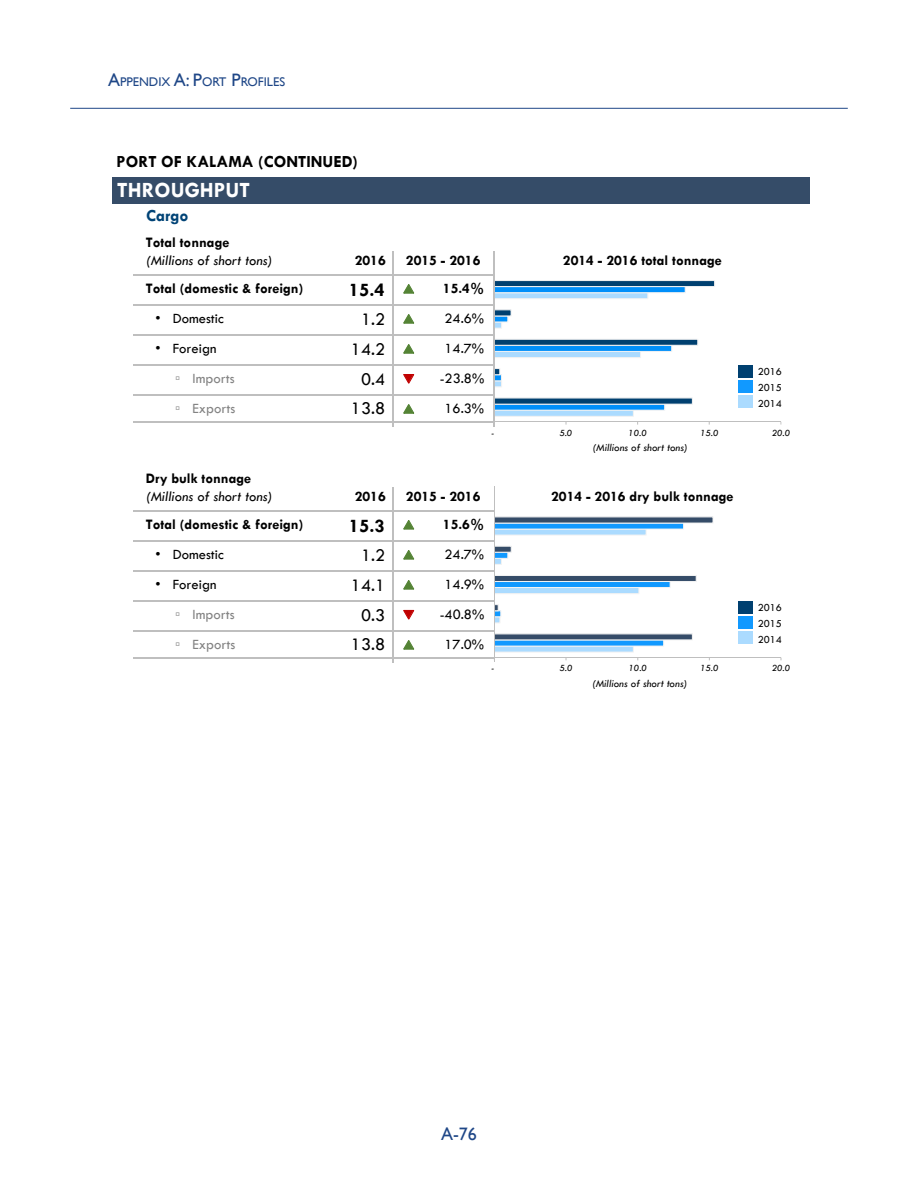
<style>
.page{position:relative;width:918px;height:1188px;background:#fff}
.page>*{position:absolute;margin:0;border:0;box-sizing:border-box;transform-origin:0 0}
.t1{font:700 21.9px "Tw Cen";color:#fff}
.t2{font:700 19.5px "Tw Cen";color:#000}
.t3{font:18.3px "Tw Cen";color:#000}
.t4{font:18px "Gill Sans";color:#1f4787}
.t5{font:700 17.1px "Tw Cen";color:#000}
.t6{font:700 17.1px "Tw Cen";color:#004376}
.t7{font:700 14.7px "Tw Cen";color:#000}
.t8{font:italic 14.7px/17.7px "Tw Cen";color:#000}
.t9{font:14.7px "Tw Cen";color:#000}
.t10{font:14.7px/30px "Tw Cen";color:#838383}
.t11{font:12.6px "Gill Sans";color:#1f4787}
.t12{font:italic 10.95px "Tw Cen";color:#000}
.t13{font:10.95px/15.6px "Tw Cen";letter-spacing:-.005em;color:#000;text-align:justify}
.t14{font:italic 9.75px "Tw Cen";color:#000}
.s1{font-size:18px}
.s2{font-weight:700;font-style:normal}
.s3{color:#000}
.s4{font-family:"Arial"}
.s5{color:#c00000}
</style>
<div class="page">
<div style="left:112px;top:177px;width:698px;height:26px;background:#354c68"></div>
<svg style="left:403px;top:610px;width:11px;height:10px"></svg>
<svg style="left:403px;top:374px;width:11px;height:10px"></svg>
<hr style="left:393px;top:252px;width:1px;height:175px;background:#bfbfbf">
<hr style="left:393px;top:488px;width:1px;height:175px;background:#bfbfbf">
<hr style="left:133px;top:274px;width:362px;height:1px;background:#bfbfbf">
<hr style="left:133px;top:304px;width:362px;height:1px;background:#bfbfbf">
<hr style="left:133px;top:334px;width:362px;height:1px;background:#bfbfbf">
<hr style="left:133px;top:364px;width:362px;height:1px;background:#bfbfbf">
<hr style="left:133px;top:394px;width:362px;height:1px;background:#bfbfbf">
<hr style="left:133px;top:422px;width:362px;height:1px;background:#bfbfbf">
<hr style="left:133px;top:510px;width:362px;height:1px;background:#bfbfbf">
<hr style="left:133px;top:540px;width:362px;height:1px;background:#bfbfbf">
<hr style="left:133px;top:570px;width:362px;height:1px;background:#bfbfbf">
<hr style="left:133px;top:600px;width:362px;height:1px;background:#bfbfbf">
<hr style="left:133px;top:630px;width:362px;height:1px;background:#bfbfbf">
<hr style="left:133px;top:657px;width:362px;height:2px;background:#bfbfbf">
<hr style="left:494px;top:421px;width:287px;height:1px;background:#bfbfbf">
<svg style="left:495px;top:280px;width:220px;height:145px"></svg>
<hr style="left:494px;top:657px;width:287px;height:1px;background:#bfbfbf">
<svg style="left:495px;top:516px;width:218px;height:144px"></svg>
<div style="left:739px;top:365px;width:14px;height:13px;background:#004070"></div>
<div style="left:739px;top:395px;width:14px;height:13px;background:#abdbff"></div>
<div style="left:739px;top:380px;width:14px;height:13px;background:#19f"></div>
<div style="left:739px;top:601px;width:14px;height:13px;background:#004070"></div>
<div style="left:739px;top:631px;width:14px;height:13px;background:#abdbff"></div>
<div style="left:739px;top:616px;width:14px;height:13px;background:#19f"></div>
<hr style="left:494px;top:251px;width:1px;height:175px;background:#bfbfbf">
<hr style="left:494px;top:487px;width:1px;height:175px;background:#bfbfbf">
<hr style="left:70px;top:108px;width:778px;height:1px;background:#1f4787">
<svg style="left:403px;top:640px;width:11px;height:10px"></svg>
<svg style="left:403px;top:580px;width:11px;height:10px"></svg>
<svg style="left:403px;top:520px;width:11px;height:9px"></svg>
<svg style="left:403px;top:550px;width:11px;height:10px"></svg>
<svg style="left:403px;top:344px;width:11px;height:10px"></svg>
<svg style="left:403px;top:404px;width:11px;height:10px"></svg>
<svg style="left:403px;top:284px;width:11px;height:10px"></svg>
<svg style="left:403px;top:314px;width:11px;height:10px"></svg>
<p class="t11" style="left:108px;top:74px;width:179px"><span class="s1">A</span>PPENDIX <span class="s1">A: P</span>ORT <span class="s1">P</span>ROFILES</p>
<p class="t5" style="left:117px;top:151px;width:243px">PORT OF KALAMA (CONTINUED)</p>
<p class="t1" style="left:117px;top:177px;width:134px">THROUGHPUT</p>
<p class="t6" style="left:146px;top:206px;width:44px">Cargo</p>
<p class="t7" style="left:355px;top:251px;width:33px">2016</p>
<p class="t7" style="left:406px;top:251px;width:76px">2015 - 2016</p>
<p class="t7" style="left:563px;top:251px;width:160px">2014 - 2016 total tonnage</p>
<p class="t8" style="left:146px;top:234px;width:128px"><span class="s2">Total tonnage </span>(Millions of short tons)</p>
<p class="t7" style="left:146px;top:280px;width:159px">Total (domestic &amp; foreign)</p>
<p class="t9" style="left:156px;top:310px;width:70px">• Domestic</p>
<p class="t10" style="left:175px;top:334px;width:62px;text-indent:-20px"><span class="s3">• Foreign<br></span><span class="s4">▫</span> Imports <span class="s4">▫</span> Exports</p>
<p class="t2" style="left:349px;top:278px;width:38px">15.4</p>
<p class="t7" style="left:443px;top:280px;width:43px">15.4%</p>
<p class="t3" style="left:361px;top:309px;width:26px">1.2</p>
<p class="t9" style="left:445px;top:310px;width:41px">24.6%</p>
<p class="t3" style="left:351px;top:339px;width:36px">14.2</p>
<p class="t9" style="left:445px;top:340px;width:41px">14.7%</p>
<p class="t3" style="left:361px;top:369px;width:55px">0.4 <span class="s5">❑</span></p>
<p class="t9" style="left:440px;top:370px;width:46px">-23.8%</p>
<p class="t3" style="left:351px;top:397px;width:36px">13.8</p>
<p class="t9" style="left:445px;top:400px;width:41px">16.3%</p>
<p class="t13" style="left:758px;top:364px;width:26px">2016<br>2015<br>2014</p>
<p class="t14" style="left:491px;top:427px;width:5px">-</p>
<p class="t14" style="left:559px;top:427px;width:15px">5.0</p>
<p class="t14" style="left:628px;top:427px;width:20px">10.0</p>
<p class="t14" style="left:700px;top:427px;width:20px">15.0</p>
<p class="t14" style="left:772px;top:427px;width:20px">20.0</p>
<p class="t8" style="left:146px;top:470px;width:128px"><span class="s2">Dry bulk tonnage </span>(Millions of short tons)</p>
<p class="t7" style="left:146px;top:516px;width:159px">Total (domestic &amp; foreign)</p>
<p class="t9" style="left:156px;top:546px;width:70px">• Domestic</p>
<p class="t10" style="left:175px;top:569px;width:62px;text-indent:-20px"><span class="s3">• Foreign<br></span><span class="s4">▫</span> Imports <span class="s4">▫</span> Exports</p>
<p class="t7" style="left:355px;top:487px;width:33px">2016</p>
<p class="t7" style="left:406px;top:487px;width:76px">2015 - 2016</p>
<p class="t2" style="left:349px;top:514px;width:38px">15.3</p>
<p class="t7" style="left:443px;top:516px;width:43px">15.6%</p>
<p class="t3" style="left:361px;top:544px;width:26px">1.2</p>
<p class="t9" style="left:445px;top:546px;width:41px">24.7%</p>
<p class="t3" style="left:351px;top:574px;width:36px">14.1</p>
<p class="t9" style="left:445px;top:576px;width:41px">14.9%</p>
<p class="t3" style="left:361px;top:604px;width:55px">0.3 <span class="s5">❑</span></p>
<p class="t9" style="left:440px;top:606px;width:46px">-40.8%</p>
<p class="t3" style="left:351px;top:633px;width:36px">13.8</p>
<p class="t9" style="left:445px;top:636px;width:41px">17.0%</p>
<p class="t12" style="left:593px;top:441px;width:97px">(Millions of short tons)</p>
<p class="t7" style="left:551px;top:487px;width:184px">2014 - 2016 dry bulk tonnage</p>
<p class="t13" style="left:758px;top:600px;width:26px">2016<br>2015<br>2014</p>
<p class="t14" style="left:491px;top:663px;width:5px">-</p>
<p class="t14" style="left:560px;top:663px;width:15px">5.0</p>
<p class="t14" style="left:628px;top:663px;width:20px">10.0</p>
<p class="t14" style="left:700px;top:663px;width:20px">15.0</p>
<p class="t14" style="left:772px;top:663px;width:20px">20.0</p>
<p class="t12" style="left:592px;top:677px;width:97px">(Millions of short tons)</p>
<p class="t4" style="left:441px;top:1124px;width:37px">A-76</p>
</div>
